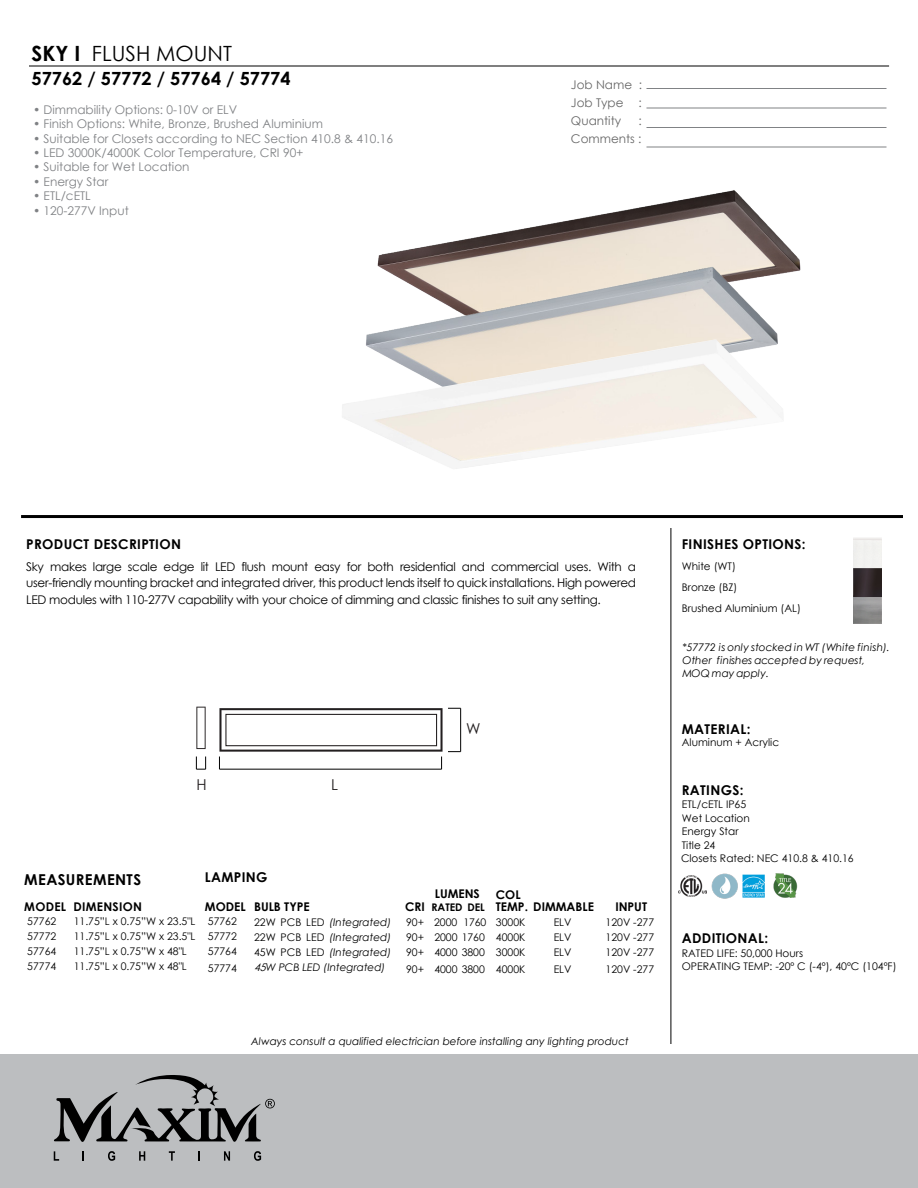
<style>
.page{position:relative;width:918px;height:1188px;background:#fff}
.page>*{position:absolute;margin:0;border:0;box-sizing:border-box;transform-origin:0 0}
.t1{font:21px "Century Gothic";color:#000}
.t2{font:700 18.15px "Century Gothic";color:#000}
.t3{font:700 15px "Century Gothic";letter-spacing:.025em;color:#000}
.t4{font:15px "Century Gothic";color:#231f20}
.t5{font:700 13.5px "Century Gothic";letter-spacing:.025em;color:#000}
.t6{font:12px/16.5px "Century Gothic";letter-spacing:-.025em;color:#000;text-align:justify}
.t7{font:12px "Century Gothic";color:#808285}
.t8{font:700 12px/12.1px "Century Gothic";color:#000}
.t9{font:12px/18px "Century Gothic";color:#666;text-align:justify}
.t10{font:700 12px "Century Gothic";letter-spacing:.025em;color:#000}
.t11{font:10.5px/15px "Century Gothic";color:#000;text-align:justify}
.t12{font:italic 10.5px/15px "Century Gothic";color:#000;text-align:justify}
.t13{font:700 10.5px "Century Gothic";color:#000}
.s1{font-weight:700}
.s2{font-style:inherit}
.s3{font-style:normal}
</style>
<div class="page">
<img style="left:853px;top:569px;width:28px;height:54px">
<hr style="left:29px;top:66px;width:860px;height:1px;background:#000">
<img style="left:467px;top:190px;width:314px;height:49px">
<img style="left:377px;top:239px;width:424px;height:71px">
<img style="left:342px;top:310px;width:441px;height:159px">
<hr style="left:647px;top:88px;width:240px;height:1px;background:#808285">
<hr style="left:647px;top:108px;width:240px;height:1px;background:#808285">
<hr style="left:647px;top:127px;width:240px;height:1px;background:#808285">
<hr style="left:647px;top:147px;width:240px;height:1px;background:#808285">
<div style="left:0;top:1054px;width:918px;height:134px;background:#bcbec0"></div>
<svg style="left:54px;top:1151px;width:5px;height:10px"></svg>
<svg style="left:108px;top:1151px;width:7px;height:10px"></svg>
<svg style="left:139px;top:1151px;width:6px;height:10px"></svg>
<svg style="left:169px;top:1151px;width:6px;height:10px"></svg>
<svg style="left:198px;top:1151px;width:2px;height:10px"></svg>
<svg style="left:224px;top:1151px;width:6px;height:10px"></svg>
<svg style="left:254px;top:1151px;width:7px;height:10px"></svg>
<svg style="left:54px;top:1075px;width:221px;height:67px"></svg>
<hr style="left:21px;top:515px;width:882px;height:3px;background:#000">
<hr style="left:671px;top:528px;width:1px;height:516px;background:#000">
<svg style="left:196px;top:707px;width:10px;height:42px"></svg>
<hr style="left:219px;top:769px;width:223px;height:1px;background:#000">
<svg style="left:196px;top:757px;width:10px;height:13px"></svg>
<svg style="left:219px;top:708px;width:242px;height:61px"></svg>
<img style="left:854px;top:538px;width:27px;height:34px">
<img style="left:679px;top:875px;width:28px;height:21px">
<img style="left:743px;top:874px;width:22px;height:23px">
<img style="left:711px;top:873px;width:27px;height:26px">
<img style="left:773px;top:873px;width:25px;height:24px">
<h1 class="t1" style="left:32px;top:39px;width:202px"><span class="s1">SKY I</span> FLUSH MOUNT</h1>
<h2 class="t2" style="left:32px;top:65px;width:261px">57762 <span class="s2">/ 57772</span> / 57764 / 57774</h2>
<p class="t7" style="left:33px;top:101px;width:206px">• Dimmability Options: 0-10V or ELV</p>
<p class="t7" style="left:33px;top:116px;width:292px">• Finish Options: White, Bronze, Brushed Aluminium</p>
<p class="t7" style="left:33px;top:130px;width:362px">• Suitable for Closets according to NEC Section 410.8 &amp; 410.16</p>
<p class="t7" style="left:33px;top:144px;width:272px">• LED 3000K/4000K Color Temperature, CRI 90+</p>
<p class="t7" style="left:33px;top:159px;width:158px">• Suitable for Wet Location</p>
<p class="t7" style="left:33px;top:173px;width:77px">• Energy Star</p>
<p class="t7" style="left:33px;top:188px;width:59px">• ETL/cETL</p>
<p class="t7" style="left:33px;top:202px;width:97px">• 120-277V Input</p>
<p class="t9" style="left:571px;top:75px;width:73px">Job Name :<br>Job Type :<br>Quantity</p>
<p class="t9" style="left:571px;top:111px;width:72px;text-align:right">:<br>Comments :</p>
<p class="t5" style="left:26px;top:534px;width:156px">PRODUCT DESCRIPTION</p>
<p class="t6" style="left:26px;top:558px;width:611px">Sky makes large scale edge lit LED flush mount easy for both residential and commercial uses. With a user-friendly mounting bracket and integrated driver, this product lends itself to quick installations. High powered LED modules with 110-277V capability with your choice of dimming and classic finishes to suit any setting.</p>
<h3 class="t4" style="left:196px;top:774px;width:12px">H</h3>
<h3 class="t4" style="left:331px;top:774px;width:8px">L</h3>
<h3 class="t4" style="left:466px;top:718px;width:16px">W</h3>
<p class="t5" style="left:205px;top:867px;width:64px">LAMPING</p>
<p class="t8" style="left:205px;top:900px;width:106px">MODEL BULB TYPE</p>
<h3 class="t3" style="left:24px;top:868px;width:118px">MEASUREMENTS</h3>
<p class="t10" style="left:24px;top:897px;width:119px">MODEL DIMENSION</p>
<p class="t11" style="left:74px;top:913px;width:123px;text-align:left">11.75”L x 0.75”W x 23.5"L<br>11.75”L x 0.75”W x 23.5"L<br>11.75”L x 0.75”W x 48"L<br>11.75”L x 0.75”W x 48"L</p>
<p class="t11" style="left:208px;top:914px;width:31px">57762<br>57772<br>57764</p>
<p class="t8" style="left:435px;top:887px;width:47px">LUMENS</p>
<p class="t11" style="left:434px;top:915px;width:52px;text-align:left">2000<br>2000 1760<br>4000 3800</p>
<p class="t8" style="left:496px;top:888px;width:100px">COL<br>TEMP. DIMMABLE</p>
<p class="t11" style="left:496px;top:915px;width:31px">3000K 4000K 3000K</p>
<p class="t8" style="left:405px;top:900px;width:21px">CRI</p>
<p class="t11" style="left:406px;top:915px;width:19px">90+ 90+ 90+</p>
<p class="t8" style="left:615px;top:900px;width:33px">INPUT</p>
<p class="t11" style="left:606px;top:915px;width:50px">120V -277<br>120V -277<br>120V -277</p>
<p class="t13" style="left:432px;top:899px;width:55px">RATED <span class="s2">DEL</span></p>
<p class="t11" style="left:27px;top:914px;width:31px">57762<br>57772<br>57764</p>
<p class="t12" style="left:254px;top:915px;width:139px"><span class="s3">22W PCB LED</span> (Integrated)<br><span class="s3">22W PCB LED</span> (Integrated)<br><span class="s3">45W PCB LED</span> (Integrated)<br><span class="s2">45</span><span class="s2">W PCB LED (Integrated)</span></p>
<p class="t11" style="left:463px;top:915px;width:24px">1760</p>
<p class="t11" style="left:554px;top:915px;width:19px">ELV ELV ELV</p>
<p class="t11" style="left:27px;top:959px;width:31px">57774</p>
<p class="t11" style="left:406px;top:961px;width:121px">90+ 4000 3800 4000K</p>
<p class="t11" style="left:554px;top:961px;width:19px">ELV</p>
<p class="t11" style="left:606px;top:961px;width:50px">120V -277</p>
<p class="t11" style="left:208px;top:960px;width:31px">57774</p>
<p class="t12" style="left:251px;top:1033px;width:379px">Always consult a qualified electrician before installing any lighting product</p>
<p class="t5" style="left:682px;top:534px;width:125px">FINISHES OPTIONS:</p>
<p class="t11" style="left:682px;top:556px;width:121px;line-height:21px;text-align:left">White (WT)<br>Bronze (BZ)<br>Brushed Aluminium (AL)</p>
<p class="t12" style="left:683px;top:641px;width:209px;line-height:12.6px;text-align:left">*57772 is only stocked in WT (White finish).<br>Other finishes accepted by request,<br>MOQ may apply.</p>
<p class="t5" style="left:682px;top:719px;width:70px">MATERIAL:</p>
<p class="t11" style="left:682px;top:735px;width:99px">Aluminum + Acrylic</p>
<p class="t5" style="left:682px;top:780px;width:63px">RATINGS:</p>
<p class="t11" style="left:682px;top:798px;width:70px;line-height:13.5px;text-align:left">ETL/cETL IP65<br>Wet Location<br>Energy Star<br>Title 24</p>
<p class="t11" style="left:681px;top:851px;width:174px">Closets Rated: NEC 410.8 &amp; 410.16</p>
<p class="t5" style="left:682px;top:928px;width:88px">ADDITIONAL:</p>
<p class="t11" style="left:682px;top:946px;width:216px;line-height:13.5px">RATED LIFE: 50,000 Hours<br>OPERATING TEMP: -20º C (-4º), 40ºC (104ºF)</p>
</div>
